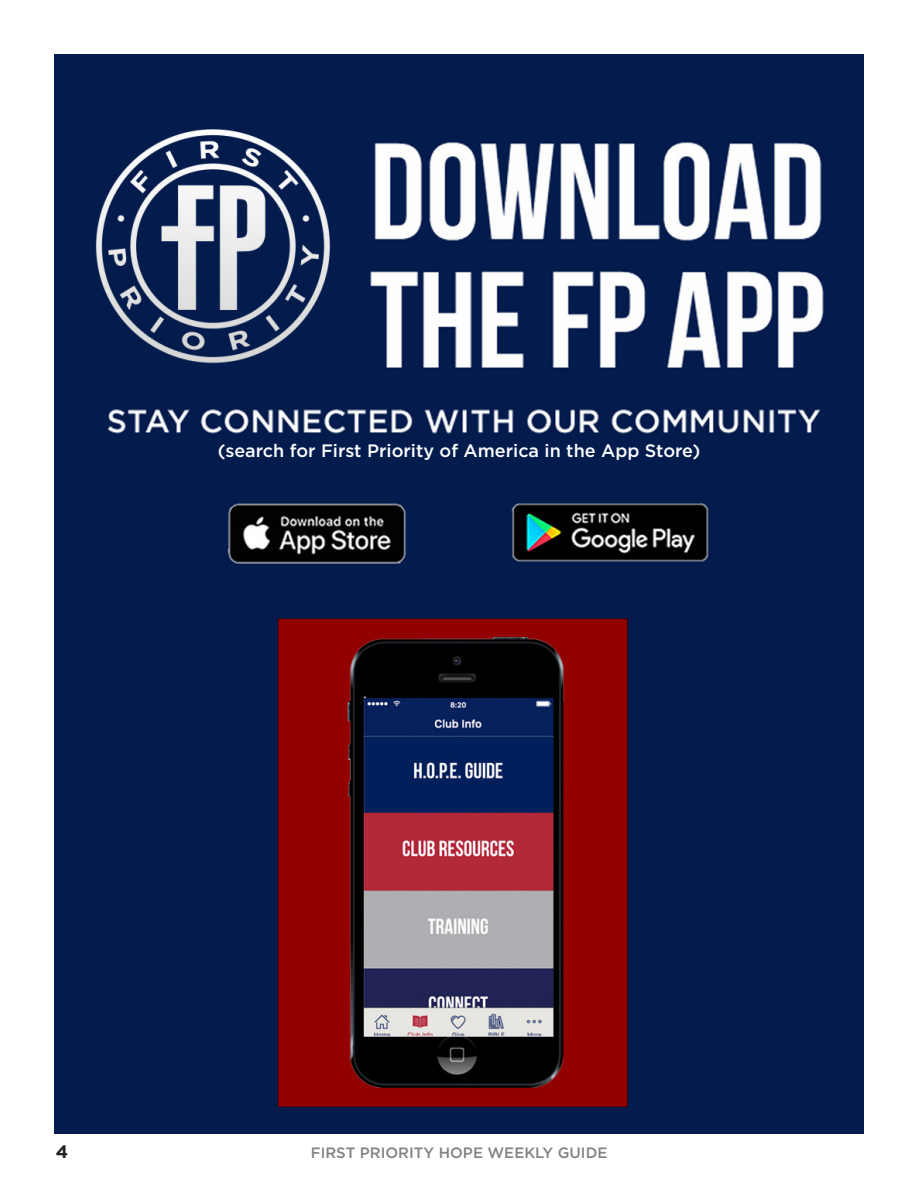
<style>
.page{position:relative;width:918px;height:1188px;background:#fff}
.page>*{position:absolute;margin:0;border:0;box-sizing:border-box;transform-origin:0 0}
.t1{font:500 18px "Gotham";color:#fbfdfe}
.t2{font:700 18px "Gotham";color:#231f20}
.t3{font:500 15px "Gotham";color:#808285}
</style>
<div class="page">
<img style="left:54px;top:54px;width:810px;height:1080px">
<p class="t1" style="left:218px;top:438px;width:484px">(search for First Priority of America in the App Store)</p>
<p class="t2" style="left:56px;top:1141px;width:14px">4</p>
<p class="t3" style="left:311px;top:1143px;width:298px">FIRST PRIORITY HOPE WEEKLY GUIDE</p>
</div>
